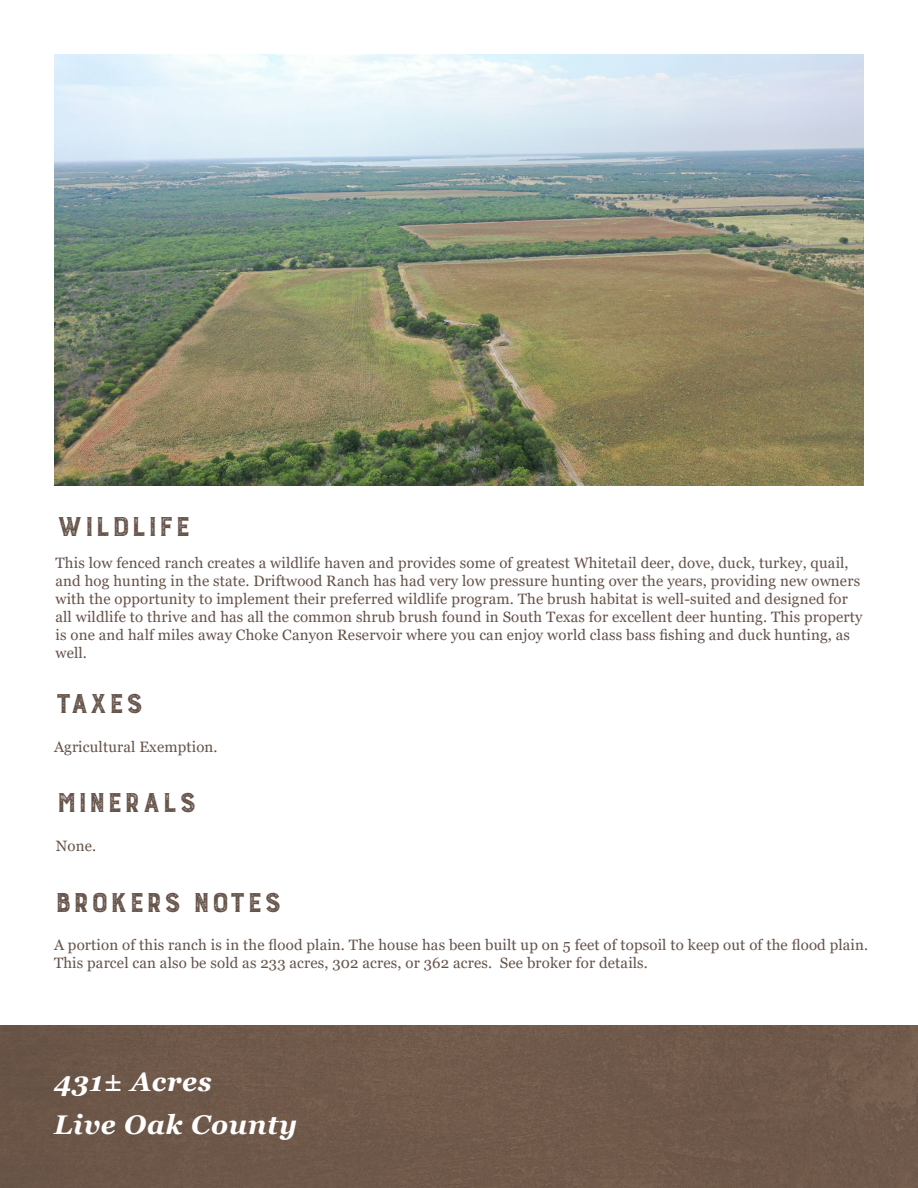
<style>
.page{position:relative;width:918px;height:1188px;background:#fff}
.page>*{position:absolute;margin:0;border:0;box-sizing:border-box;transform-origin:0 0}
.t1{font:300 36px "Burford Rustic";color:#655349}
.t2{font:italic 700 27px "Georgia";letter-spacing:.025em;color:#fff}
.t3{font:15px/18px "Georgia";letter-spacing:.01em;color:#655349}
</style>
<div class="page">
<div style="left:0;top:1025px;width:918px;height:163px;background:#6f594a"></div>
<img style="left:54px;top:54px;width:810px;height:432px">
<p class="t1" style="left:56px;top:508px;width:137px">wildlife</p>
<p class="t3" style="left:56px;top:554px;width:809px">This low fenced ranch creates a wildlife haven and provides some of greatest Whitetail deer, dove, duck, turkey, quail, and hog hunting in the state. Driftwood Ranch has had very low pressure hunting over the years, providing new owners with the opportunity to implement their preferred wildlife program. The brush habitat is well-suited and designed for all wildlife to thrive and has all the common shrub brush found in South Texas for excellent deer hunting. This property is one and half miles away Choke Canyon Reservoir where you can enjoy world class bass fishing and duck hunting, as well.</p>
<p class="t1" style="left:54px;top:685px;width:91px">taxes</p>
<p class="t3" style="left:54px;top:738px;width:165px">Agricultural Exemption.</p>
<p class="t1" style="left:56px;top:784px;width:143px">minerals</p>
<p class="t3" style="left:56px;top:837px;width:42px">None.</p>
<p class="t1" style="left:54px;top:884px;width:229px">brokers notes</p>
<p class="t3" style="left:54px;top:936px;width:816px">A portion of this ranch is in the flood plain. The house has been built up on 5 feet of topsoil to keep out of the flood plain.<br>This parcel can also be sold as 233 acres, 302 acres, or 362 acres. See broker for details.</p>
<p class="t2" style="left:54px;top:1064px;width:159px">431± Acres</p>
<p class="t2" style="left:54px;top:1107px;width:245px">Live Oak County</p>
</div>
